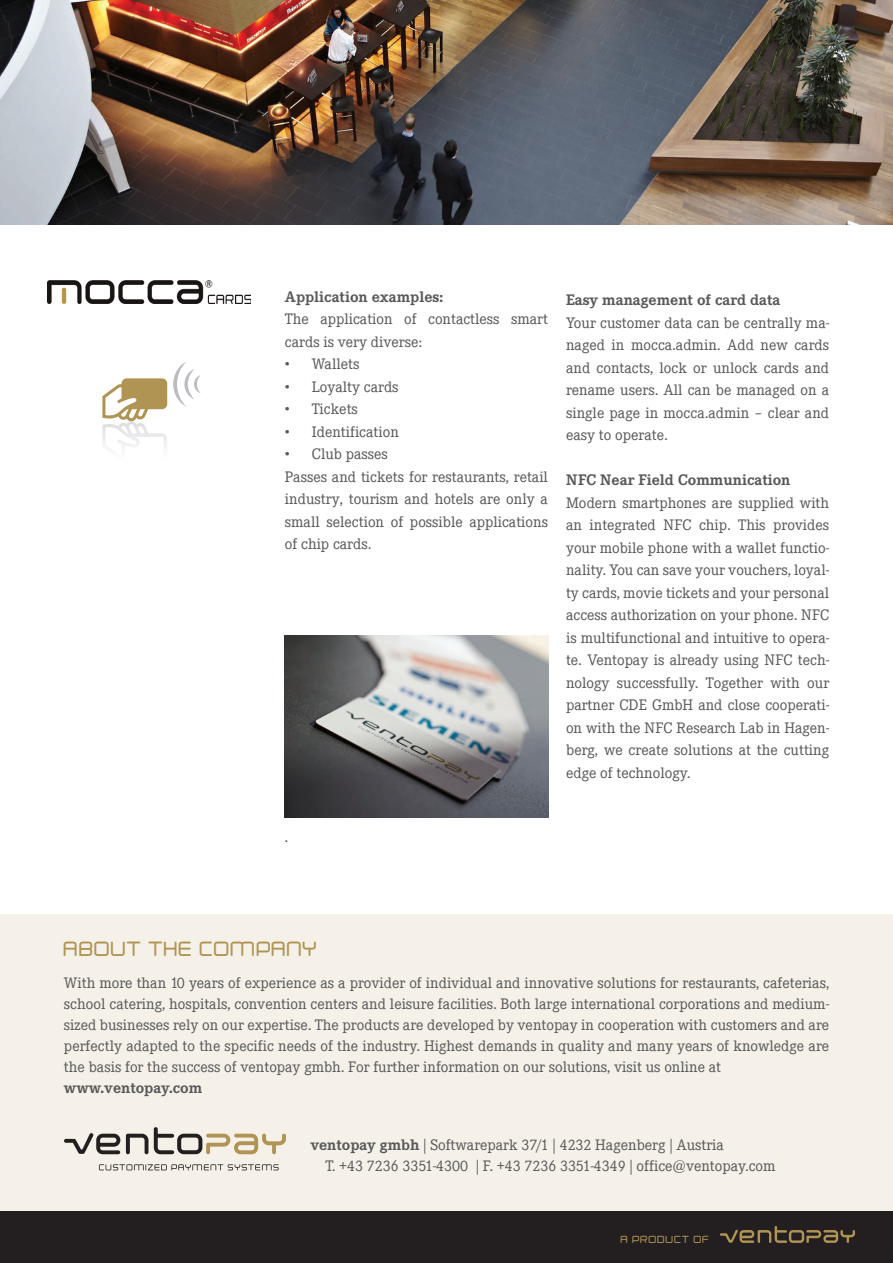
<style>
.page{position:relative;width:893px;height:1263px;background:#fff}
.page>*{position:absolute;margin:0;border:0;box-sizing:border-box;transform-origin:0 0}
.t1{font:500 18px "Neogrey";color:#b09454}
.t2{font:500 15px/22.5px "Corporate EBQ";color:#57585a;text-align:justify}
.t3{font:700 15px "Corporate EBQ";color:#57585a}
.t4{font:500 9px "Neogrey";letter-spacing:.05em;color:#b09454}
.s1{font-weight:700}
</style>
<div class="page">
<div style="left:0;top:914px;width:893px;height:340px;background:#f5f1e8"></div>
<svg style="left:173px;top:362px;width:28px;height:45px"></svg>
<svg style="left:102px;top:378px;width:65px;height:70px"></svg>
<img style="left:47px;top:281px;width:204px;height:22px">
<svg style="left:126px;top:1134px;width:22px;height:20px"></svg>
<svg style="left:154px;top:1127px;width:132px;height:27px"></svg>
<svg style="left:64px;top:1133px;width:56px;height:21px"></svg>
<svg style="left:99px;top:1164px;width:180px;height:6px"></svg>
<div style="left:0;top:1212px;width:893px;height:51px;background:#231f20"></div>
<img style="left:720px;top:1226px;width:135px;height:16px">
<img style="left:0;top:0;width:893px;height:225px">
<img style="left:285px;top:636px;width:263px;height:182px">
<p class="t3" style="left:285px;top:287px;width:160px">Application examples:</p>
<p class="t2" style="left:285px;top:308px;width:265px">The application of contactless smart cards is very diverse:</p>
<p class="t2" style="left:285px;top:353px;width:76px">• Wallets</p>
<p class="t2" style="left:285px;top:375px;width:115px">• Loyalty cards</p>
<p class="t2" style="left:285px;top:398px;width:75px">• Tickets</p>
<p class="t2" style="left:285px;top:420px;width:116px">• Identification</p>
<p class="t2" style="left:285px;top:443px;width:265px;text-align:left">• Club passes<br>Passes and tickets for restaurants, retail industry, tourism and hotels are only a small selection of possible applications of chip cards.</p>
<p class="t3" style="left:566px;top:291px;width:216px">Easy management of card data</p>
<p class="t2" style="left:566px;top:311px;width:265px">Your customer data can be centrally ma&shy;naged in mocca.admin. Add new cards and contacts, lock or unlock cards and rename users. All can be managed on a single page in mocca.admin – clear and easy to operate.</p>
<p class="t3" style="left:566px;top:471px;width:226px">NFC Near Field Communication</p>
<p class="t2" style="left:566px;top:491px;width:265px">Modern smartphones are supplied with an integrated NFC chip. This provides your mobile phone with a wallet functio&shy;nality. You can save your vouchers, loyal&shy;ty cards, movie tickets and your personal access authorization on your phone. NFC is multifunctional and intuitive to opera&shy;te. Ventopay is already using NFC tech&shy;nology successfully. Together with our partner CDE GmbH and close cooperati&shy;on with the NFC Research Lab in Hagen&shy;berg, we create solutions at the cutting edge of technology.</p>
<p class="t2" style="left:285px;top:825px;width:5px">.</p>
<p class="t1" style="left:64px;top:938px;width:256px">ABOUT THE COMPANY</p>
<p class="t2" style="left:64px;top:972px;width:767px;line-height:21px">With more than 10 years of experience as a provider of individual and innovative solutions for restaurants, cafeterias, school catering, hospitals, convention centers and leisure facilities. Both large international corporations and medium&shy;sized businesses rely on our expertise. The products are developed by ventopay in cooperation with customers and are perfectly adapted to the specific needs of the industry. Highest demands in quality and many years of knowledge are the basis for the success of ventopay gmbh. For further information on our solutions, visit us online at</p>
<p class="t3" style="left:64px;top:1079px;width:140px">www.ventopay.com</p>
<p class="t2" style="left:325px;top:1134px;width:452px;line-height:21px;text-indent:-15px"><span class="s1">ventopay gmbh</span> | Softwarepark 37/1 | 4232 Hagenberg | Austria<br>T. +43 7236 3351-4300 | F. +43 7236 3351-4349 | office@ventopay.com</p>
<p class="t4" style="left:621px;top:1233px;width:90px">A PRODUCT OF</p>
</div>
